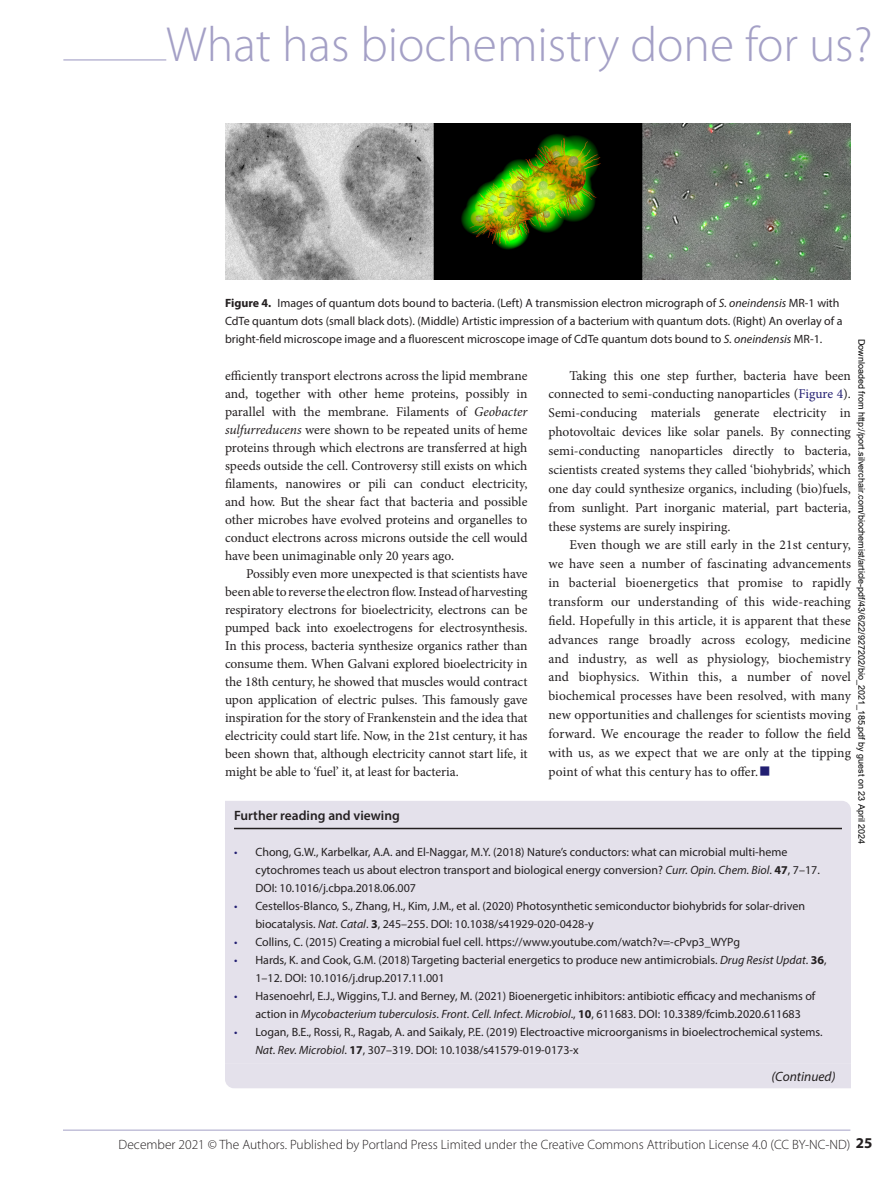
<style>
.page{position:relative;width:893px;height:1183px;background:#fff}
.page>*{position:absolute;margin:0;border:0;box-sizing:border-box;transform-origin:0 0}
.t1{font:300 49.5px "Myriad Pro";color:#a4a0c6}
.t2{font:31.5px "Minion Pro";color:#221f72}
.t3{font:13.5px/18px "Minion Pro";color:#231f20;text-align:justify}
.t4{font:300 13.5px "Myriad Pro";color:#231f20}
.t5{font:600 13.5px "Myriad Pro";color:#231f20}
.t6{font:italic 13.5px "Myriad Pro";color:#231f20}
.t7{font:12px/18px "Myriad Pro";color:#231f20}
.t8{font:9px "Arial";color:#000}
.s1{font-weight:700}
.s2{font-style:italic}
.s3{color:#221f72}
.s4{font-weight:700;font-size:15px}
</style>
<div class="page">
<hr style="left:63px;top:1129px;width:787px;height:1px;background:#a4a0c6">
<hr style="left:63px;top:59px;width:103px;height:1px;background:#a4a0c6">
<img style="left:225px;top:123px;width:626px;height:157px">
<div style="left:225px;top:801px;width:626px;height:261px;background:#e4e1eb"></div>
<hr style="left:234px;top:827px;width:608px;height:2px;background:#231f20">
<div style="left:225px;top:1062px;width:626px;height:25px;background:#e4e1eb"></div>
<h1 class="t1" style="left:166px;top:14px;width:708px">What has biochemistry done for us?</h1>
<p class="t7" style="left:225px;top:293px;width:619px"><span class="s1">Figure 4.</span> Images of quantum dots bound to bacteria. (Left) A transmission electron micrograph of <span class="s2">S. oneindensis</span> MR-1 with<br>CdTe quantum dots (small black dots). (Middle) Artistic impression of a bacterium with quantum dots. (Right) An overlay of a bright-field microscope image and a fluorescent microscope image of CdTe quantum dots bound to <span class="s2">S. oneindensis</span> MR-1.</p>
<p class="t8" style="left:865px;top:339px;width:506px;rotate:90deg">Downloaded from http://port.silverchair.com/biochemist/article-pdf/43/6/22/927202/bio_2021_185.pdf by guest on 23 April 2024</p>
<p class="t3" style="left:548px;top:366px;width:304px;line-height:18.9px;text-indent:21px">Taking this one step further, bacteria have been connected to semi-conducting nanoparticles (<span class="s3">Figure 4</span>).<br>Semi-conducing materials generate electricity in photovoltaic devices like solar panels. By connecting semi-conducting nanoparticles directly to bacteria, scientists created systems they called ‘biohybrids’, which one day could synthesize organics, including (bio)fuels, from sunlight. Part inorganic material, part bacteria, these systems are surely inspiring.</p>
<p class="t3" style="left:548px;top:535px;width:304px;line-height:18.9px;text-indent:21px">Even though we are still early in the 21st century, we have seen a number of fascinating advancements in bacterial bioenergetics that promise to rapidly transform our understanding of this wide-reaching field. Hopefully in this article, it is apparent that these advances range broadly across ecology, medicine and industry, as well as physiology, biochemistry and biophysics. Within this, a number of novel biochemical processes have been resolved, with many new opportunities and challenges for scientists moving forward. We encourage the reader to follow the field with us, as we expect that we are only at the tipping point of what this century has to offer.</p>
<p class="t3" style="left:225px;top:366px;width:304px">efficiently transport electrons across the lipid membrane and, together with other heme proteins, possibly in parallel with the membrane. Filaments of <span class="s2">Geobacter sulfurreducens</span> were shown to be repeated units of heme proteins through which electrons are transferred at high speeds outside the cell. Controversy still exists on which filaments, nanowires or pili can conduct electricity, and how. But the shear fact that bacteria and possible other microbes have evolved proteins and organelles to conduct electrons across microns outside the cell would have been unimaginable only 20 years ago.</p>
<p class="t3" style="left:225px;top:564px;width:304px;text-indent:21px">Possibly even more unexpected is that scientists have been able to reverse the electron flow. Instead of harvesting respiratory electrons for bioelectricity, electrons can be pumped back into exoelectrogens for electrosynthesis.<br>In this process, bacteria synthesize organics rather than consume them. When Galvani explored bioelectricity in the 18th century, he showed that muscles would contract upon application of electric pulses. This famously gave inspiration for the story of Frankenstein and the idea that electricity could start life. Now, in the 21st century, it has been shown that, although electricity cannot start life, it might be able to ‘fuel’ it, at least for bacteria.</p>
<h2 class="t2" style="left:758px;top:748px;width:14px">■</h2>
<p class="t5" style="left:234px;top:806px;width:167px">Further reading and viewing</p>
<p class="t7" style="left:255px;top:842px;width:566px;text-indent:-21px"><span class="s3">•</span> Chong, G.W., Karbelkar, A.A. and El-Naggar, M.Y. (2018) Nature’s conductors: what can microbial multi-heme cytochromes teach us about electron transport and biological energy conversion? <span class="s2">Curr. Opin. Chem. Biol</span>. <span class="s1">47</span>, 7–17.<br>DOI: 10.1016/j.cbpa.2018.06.007</p>
<p class="t7" style="left:255px;top:896px;width:551px;text-indent:-21px"><span class="s3">•</span> Cestellos-Blanco, S., Zhang, H., Kim, J.M., et al. (2020) Photosynthetic semiconductor biohybrids for solar-driven biocatalysis. <span class="s2">Nat. Catal</span>. <span class="s1">3</span>, 245–255. DOI: 10.1038/s41929-020-0428-y</p>
<p class="t7" style="left:234px;top:932px;width:508px"><span class="s3">•</span> Collins, C. (2015) Creating a microbial fuel cell. https://www.youtube.com/watch?v=-cPvp3_WYPg</p>
<p class="t7" style="left:255px;top:950px;width:573px;text-indent:-21px"><span class="s3">•</span> Hards, K. and Cook, G.M. (2018) Targeting bacterial energetics to produce new antimicrobials. <span class="s2">Drug Resist Updat</span>. <span class="s1">36</span>,<br>1–12. DOI: 10.1016/j.drup.2017.11.001</p>
<p class="t7" style="left:234px;top:986px;width:583px;text-align:center"><span class="s3">•</span> Hasenoehrl, E.J., Wiggins, T.J. and Berney, M. (2021) Bioenergetic inhibitors: antibiotic efficacy and mechanisms of action in <span class="s2">Mycobacterium tuberculosis</span>. <span class="s2">Front. Cell. Infect. Microbiol</span>., <span class="s1">10</span>, 611683. DOI: 10.3389/fcimb.2020.611683</p>
<p class="t7" style="left:255px;top:1022px;width:569px;text-indent:-21px"><span class="s3">•</span> Logan, B.E., Rossi, R., Ragab, A. and Saikaly, P.E. (2019) Electroactive microorganisms in bioelectrochemical systems.<br><span class="s2">Nat. Rev. Microbiol</span>. <span class="s1">17</span>, 307–319. DOI: 10.1038/s41579-019-0173-x</p>
<p class="t6" style="left:772px;top:1067px;width:65px">(Continued)</p>
<p class="t4" style="left:119px;top:1135px;width:755px">December 2021 © The Authors. Published by Portland Press Limited under the Creative Commons Attribution License 4.0 (CC BY-NC-ND) <span class="s4">25</span></p>
</div>
